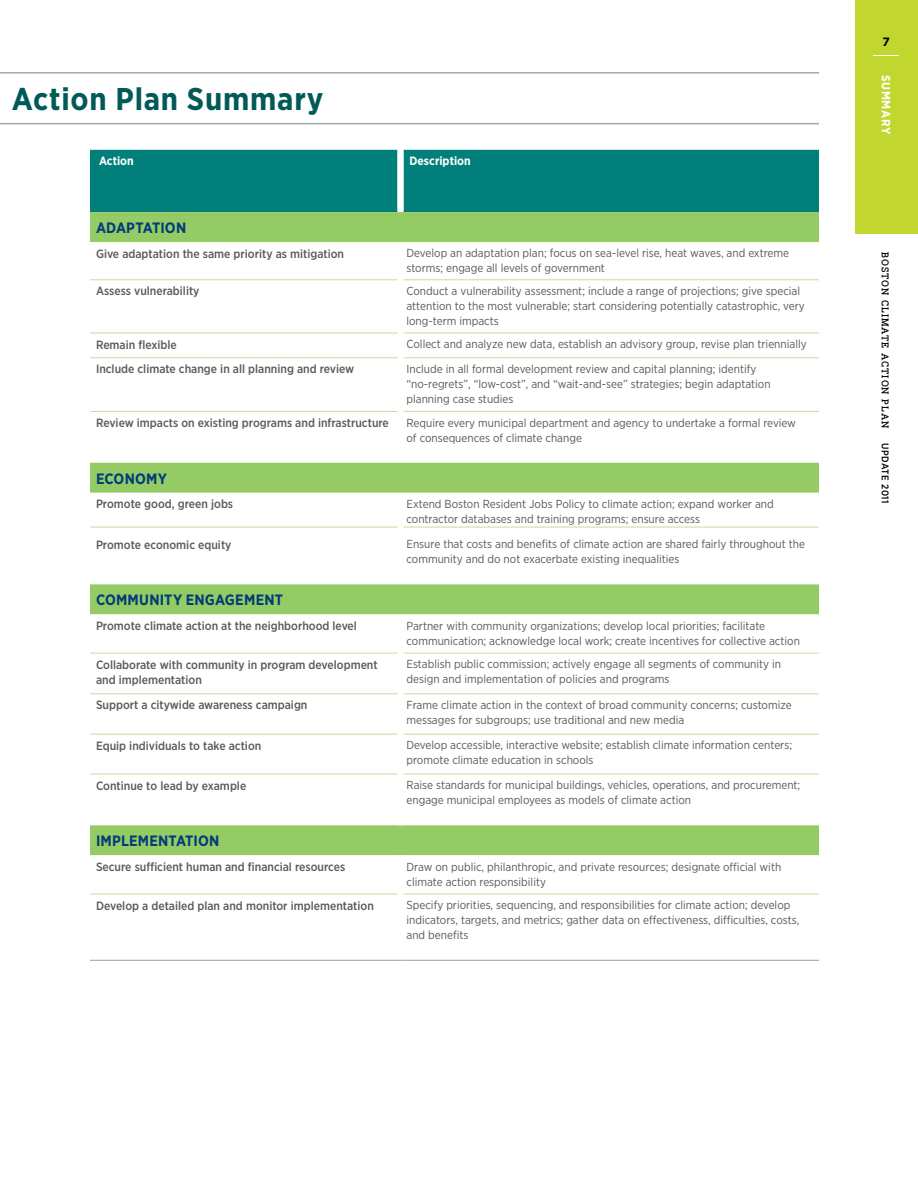
<style>
.page{position:relative;width:918px;height:1188px;background:#fff}
.page>*{position:absolute;margin:0;border:0;box-sizing:border-box;transform-origin:0 0}
.t1{font:700 31.5px "Gotham Narrow";letter-spacing:.025em;color:#005a58}
.t2{font:700 15px "Gotham Narrow";letter-spacing:.015em;color:#003d79}
.t3{font:500 12px/15px "Gotham Narrow";color:#58595b}
.t4{font:700 12px "Gotham Narrow";color:#fff}
.t5{font:700 12px "Gotham Narrow";letter-spacing:.05em;color:#fff}
.t6{font:700 12px "Gotham";color:#000}
.t7{font:11.7px/15px "Gotham Narrow";color:#58595b}
.t8{font:700 9.75px "Bodoni Egyptian";letter-spacing:.1em;color:#000}
.t9{font:500 9.75px "Gotham Narrow";letter-spacing:.05em;color:#000}
</style>
<div class="page">
<div style="left:855px;top:0;width:63px;height:234px;background:#c1d72f"></div>
<svg style="left:873px;top:55px;width:26px;height:1px"></svg>
<div style="left:90px;top:150px;width:729px;height:62px;background:#007f7b"></div>
<div style="left:90px;top:212px;width:729px;height:31px;background:#95cb64"></div>
<svg style="left:90px;top:280px;width:729px;height:680px"></svg>
<div style="left:398px;top:614px;width:6px;height:39px;background:#fff"></div>
<div style="left:398px;top:775px;width:6px;height:50px;background:#fff"></div>
<div style="left:398px;top:855px;width:6px;height:38px;background:#fff"></div>
<div style="left:398px;top:895px;width:6px;height:65px;background:#fff"></div>
<hr style="left:90px;top:279px;width:311px;height:1px;background:#c8e2ae">
<hr style="left:401px;top:279px;width:418px;height:1px;background:#c8e2ae">
<hr style="left:90px;top:332px;width:311px;height:2px;background:#c8e2ae">
<hr style="left:401px;top:332px;width:418px;height:2px;background:#c8e2ae">
<hr style="left:90px;top:357px;width:311px;height:1px;background:#c8e2ae">
<hr style="left:401px;top:357px;width:418px;height:1px;background:#c8e2ae">
<hr style="left:90px;top:411px;width:311px;height:1px;background:#c8e2ae">
<hr style="left:401px;top:411px;width:418px;height:1px;background:#c8e2ae">
<hr style="left:90px;top:653px;width:311px;height:1px;background:#c8e2ae">
<hr style="left:401px;top:653px;width:418px;height:1px;background:#c8e2ae">
<hr style="left:90px;top:693px;width:311px;height:1px;background:#c8e2ae">
<hr style="left:401px;top:693px;width:418px;height:1px;background:#c8e2ae">
<hr style="left:90px;top:734px;width:311px;height:1px;background:#c8e2ae">
<hr style="left:401px;top:734px;width:418px;height:1px;background:#c8e2ae">
<hr style="left:90px;top:773px;width:311px;height:2px;background:#c8e2ae">
<hr style="left:401px;top:773px;width:418px;height:2px;background:#c8e2ae">
<hr style="left:90px;top:960px;width:311px;height:1px;background:#a7a9ac">
<hr style="left:401px;top:960px;width:418px;height:1px;background:#a7a9ac">
<hr style="left:90px;top:893px;width:311px;height:2px;background:#c8e2ae">
<hr style="left:401px;top:893px;width:418px;height:2px;background:#c8e2ae">
<hr style="left:0;top:72px;width:819px;height:2px;background:#a7a9ac">
<hr style="left:0;top:123px;width:819px;height:1px;background:#a7a9ac">
<hr style="left:90px;top:526px;width:729px;height:2px;background:#c8e2ae">
<div style="left:398px;top:146px;width:6px;height:65px;background:#fff"></div>
<div style="left:398px;top:620px;width:6px;height:174px;background:#fff"></div>
<div style="left:398px;top:497px;width:6px;height:74px;background:#fff"></div>
<div style="left:398px;top:247px;width:6px;height:209px;background:#fff"></div>
<div style="left:398px;top:860px;width:6px;height:73px;background:#fff"></div>
<h1 class="t1" style="left:12px;top:79px;width:313px">Action Plan Summary</h1>
<p class="t4" style="left:99px;top:153px;width:36px">Action</p>
<p class="t4" style="left:410px;top:153px;width:63px">Description</p>
<p class="t2" style="left:96px;top:218px;width:92px">ADAPTATION</p>
<p class="t3" style="left:96px;top:246px;width:250px">Give adaptation the same priority as mitigation</p>
<p class="t7" style="left:407px;top:246px;width:384px">Develop an adaptation plan; focus on sea-level rise, heat waves, and extreme storms; engage all levels of government</p>
<p class="t3" style="left:96px;top:283px;width:105px">Assess vulnerability</p>
<p class="t7" style="left:407px;top:283px;width:400px">Conduct a vulnerability assessment; include a range of projections; give special attention to the most vulnerable; start considering potentially catastrophic, very long-term impacts</p>
<p class="t3" style="left:96px;top:337px;width:82px">Remain flexible</p>
<p class="t7" style="left:407px;top:336px;width:402px">Collect and analyze new data, establish an advisory group, revise plan triennially</p>
<p class="t3" style="left:96px;top:361px;width:260px">Include climate change in all planning and review</p>
<p class="t7" style="left:407px;top:361px;width:366px">Include in all formal development review and capital planning; identify “no-regrets”, “low-cost”, and “wait-and-see” strategies; begin adaptation planning case studies</p>
<p class="t3" style="left:96px;top:415px;width:294px">Review impacts on existing programs and infrastructure</p>
<p class="t7" style="left:407px;top:415px;width:391px">Require every municipal department and agency to undertake a formal review of consequences of climate change</p>
<p class="t2" style="left:96px;top:469px;width:72px">ECONOMY</p>
<p class="t3" style="left:96px;top:496px;width:139px">Promote good, green jobs</p>
<p class="t7" style="left:407px;top:496px;width:369px">Extend Boston Resident Jobs Policy to climate action; expand worker and contractor databases and training programs; ensure access</p>
<p class="t3" style="left:96px;top:537px;width:137px">Promote economic equity</p>
<p class="t7" style="left:407px;top:537px;width:400px">Ensure that costs and benefits of climate action are shared fairly throughout the community and do not exacerbate existing inequalities</p>
<p class="t2" style="left:96px;top:591px;width:189px">COMMUNITY ENGAGEMENT</p>
<p class="t3" style="left:96px;top:618px;width:262px">Promote climate action at the neighborhood level</p>
<p class="t7" style="left:407px;top:618px;width:395px">Partner with community organizations; develop local priorities; facilitate communication; acknowledge local work; create incentives for collective action</p>
<p class="t3" style="left:96px;top:657px;width:283px">Collaborate with community in program development and implementation</p>
<p class="t7" style="left:407px;top:657px;width:376px">Establish public commission; actively engage all segments of community in design and implementation of policies and programs</p>
<p class="t3" style="left:96px;top:697px;width:213px">Support a citywide awareness campaign</p>
<p class="t7" style="left:407px;top:697px;width:387px">Frame climate action in the context of broad community concerns; customize messages for subgroups; use traditional and new media</p>
<p class="t3" style="left:96px;top:738px;width:167px">Equip individuals to take action</p>
<p class="t7" style="left:407px;top:738px;width:387px">Develop accessible, interactive website; establish climate information centers; promote climate education in schools</p>
<p class="t3" style="left:96px;top:778px;width:152px">Continue to lead by example</p>
<p class="t7" style="left:407px;top:777px;width:395px">Raise standards for municipal buildings, vehicles, operations, and procurement; engage municipal employees as models of climate action</p>
<p class="t2" style="left:96px;top:831px;width:125px">IMPLEMENTATION</p>
<p class="t3" style="left:96px;top:859px;width:251px">Secure sufficient human and financial resources</p>
<p class="t7" style="left:407px;top:859px;width:376px">Draw on public, philanthropic, and private resources; designate official with climate action responsibility</p>
<p class="t3" style="left:96px;top:898px;width:279px">Develop a detailed plan and monitor implementation</p>
<p class="t7" style="left:407px;top:897px;width:394px">Specify priorities, sequencing, and responsibilities for climate action; develop indicators, targets, and metrics; gather data on effectiveness, difficulties, costs, and benefits</p>
<p class="t6" style="left:882px;top:34px;width:9px">7</p>
<p class="t5" style="left:894px;top:75px;width:61px;rotate:90deg">SUMMARY</p>
<p class="t8" style="left:891px;top:252px;width:178px;rotate:90deg">BOSTON CLIMATE ACTION PLAN</p>
<p class="t9" style="left:891px;top:443px;width:62px;rotate:90deg">UPDATE 2011</p>
</div>
